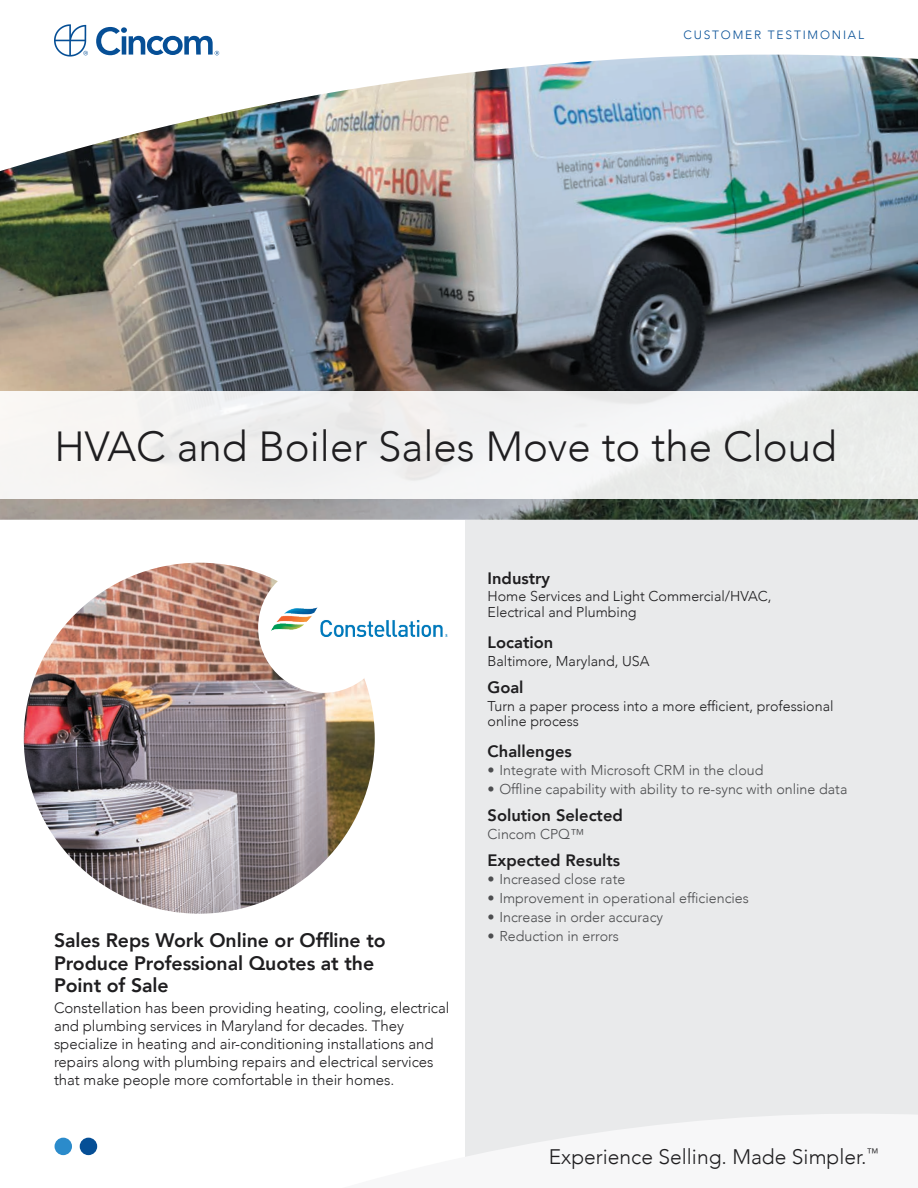
<style>
.page{position:relative;width:918px;height:1188px;background:#fff}
.page>*{position:absolute;margin:0;border:0;box-sizing:border-box;transform-origin:0 0}
.t1{font:300 42px "Avenir";color:#1f1e20}
.t2{font:300 21px "Avenir";color:#1f1e20}
.t3{font:800 19.5px/22.5px "Avenir";letter-spacing:-.005em;color:#1f1e20}
.t4{font:800 16.5px "Avenir";color:#1f1e20}
.t5{font:300 15px/18px "Avenir";letter-spacing:-.005em;color:#1f1e20}
.t6{font:300 14.25px "Avenir";color:#4c4d4f}
.t7{font:300 14.25px/15.8px "Avenir";color:#1f1e20}
.t8{font:300 12px "Avenir";letter-spacing:.15em;color:#064f96}
</style>
<div class="page">
<div style="left:465px;top:512px;width:453px;height:676px;background:#e9eaeb"></div>
<svg style="left:465px;top:1114px;width:453px;height:74px;fill:#f7f7f8"></svg>
<img style="left:0;top:176px;width:918px;height:344px">
<img style="left:0;top:26px;width:918px;height:150px">
<svg style="left:54px;top:24px;width:34px;height:33px"></svg>
<svg style="left:96px;top:27px;width:123px;height:28px"></svg>
<div style="left:0;top:392px;width:918px;height:108px;background:#f1f1f1"></div>
<div style="left:55px;top:1138px;width:17px;height:17px;background:#2b8bcb;border-radius:50%"></div>
<div style="left:80px;top:1138px;width:17px;height:17px;background:#064f96;border-radius:50%"></div>
<img style="left:24px;top:563px;width:351px;height:351px;border-radius:175px">
<div style="left:258px;top:563px;width:130px;height:130px;background:#fff;border-radius:50%"></div>
<img style="left:271px;top:608px;width:176px;height:29px">
<p class="t8" style="left:684px;top:28px;width:182px">CUSTOMER TESTIMONIAL</p>
<h1 class="t1" style="left:55px;top:421px;width:784px">HVAC and Boiler Sales Move to the Cloud</h1>
<h3 class="t3" style="left:54px;top:929px;width:333px">Sales Reps Work Online or Offline to<br>Produce Professional Quotes at the<br>Point of Sale</h3>
<p class="t5" style="left:54px;top:999px;width:397px">Constellation has been providing heating, cooling, electrical and plumbing services in Maryland for decades. They specialize in heating and air-conditioning installations and repairs along with plumbing repairs and electrical services that make people more comfortable in their homes.</p>
<p class="t4" style="left:488px;top:565px;width:64px">Industry</p>
<p class="t7" style="left:488px;top:589px;width:286px">Home Services and Light Commercial/HVAC,<br>Electrical and Plumbing</p>
<p class="t4" style="left:488px;top:629px;width:67px">Location</p>
<p class="t7" style="left:488px;top:653px;width:164px">Baltimore, Maryland, USA</p>
<p class="t4" style="left:488px;top:674px;width:38px">Goal</p>
<p class="t7" style="left:488px;top:698px;width:347px">Turn a paper process into a more efficient, professional online process</p>
<p class="t4" style="left:488px;top:738px;width:86px">Challenges</p>
<p class="t6" style="left:488px;top:762px;width:277px">• Integrate with Microsoft CRM in the cloud</p>
<p class="t6" style="left:488px;top:780px;width:361px">• Offline capability with ability to re-sync with online data</p>
<p class="t4" style="left:488px;top:802px;width:137px">Solution Selected</p>
<p class="t6" style="left:488px;top:825px;width:98px">Cincom CPQ™</p>
<p class="t4" style="left:488px;top:847px;width:134px">Expected Results</p>
<p class="t6" style="left:488px;top:870px;width:139px">• Increased close rate</p>
<p class="t6" style="left:488px;top:889px;width:263px">• Improvement in operational efficiencies</p>
<p class="t6" style="left:488px;top:908px;width:177px">• Increase in order accuracy</p>
<p class="t6" style="left:488px;top:927px;width:133px">• Reduction in errors</p>
<h2 class="t2" style="left:549px;top:1144px;width:331px">Experience Selling. Made Simpler.<sup>™</sup></h2>
</div>
